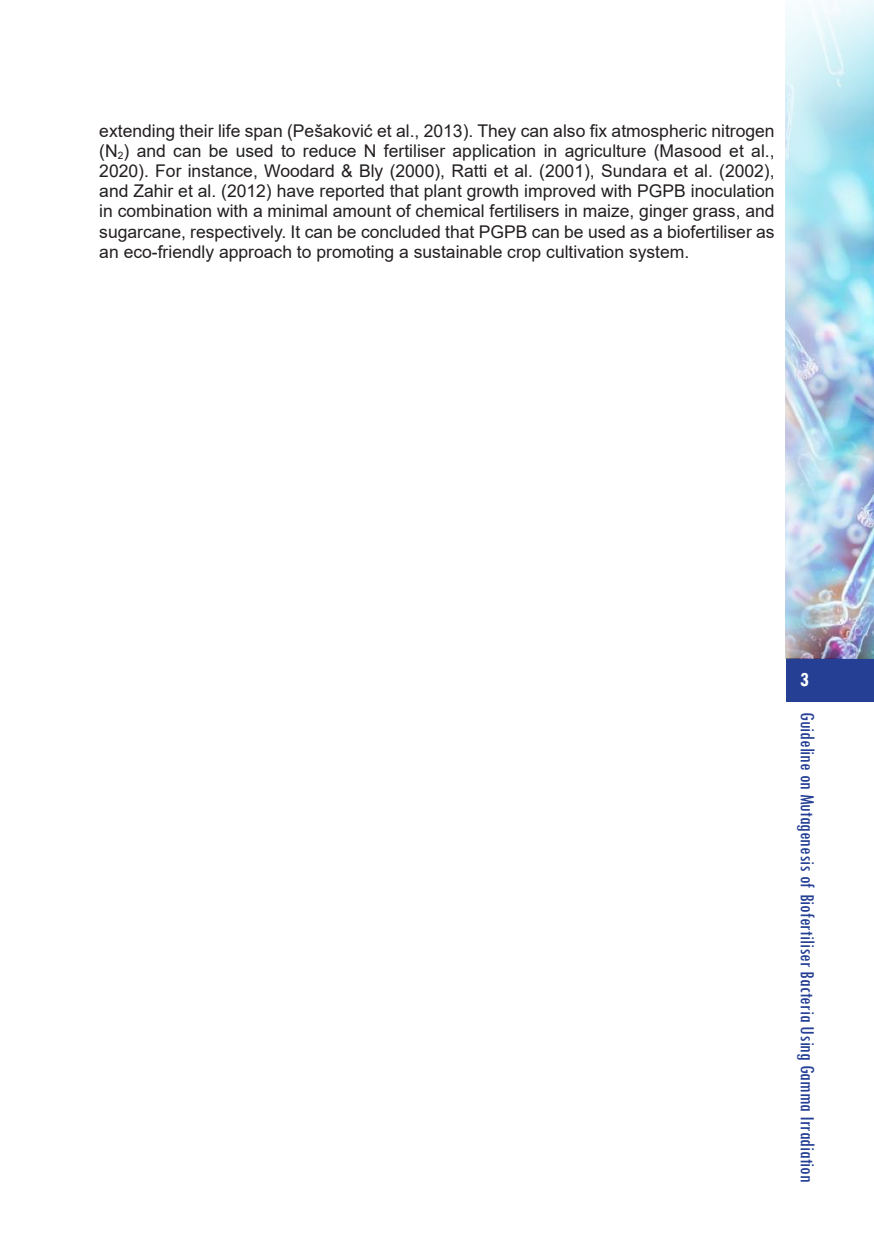
<style>
.page{position:relative;width:874px;height:1241px;background:#fff}
.page>*{position:absolute;margin:0;border:0;box-sizing:border-box;transform-origin:0 0}
.t1{font:condensed 21px "Tw Cen";color:#243f94}
.t2{font:700 condensed 21px "Tw Cen";color:#fff}
.t3{font:17.5px/20.1px "Arial";color:#231f20;text-align:justify}
</style>
<div class="page">
<div style="left:785px;top:658px;width:88px;height:43px;background:#243f94"></div>
<img style="left:785px;top:0;width:88px;height:658px">
<p class="t3" style="left:99px;top:120px;width:676px">extending their life span (Pešaković et al., 2013). They can also fix atmospheric nitrogen (N<sub>2</sub>) and can be used to reduce N fertiliser application in agriculture (Masood et al., 2020). For instance, Woodard &amp; Bly (2000), Ratti et al. (2001), Sundara et al. (2002), and Zahir et al. (2012) have reported that plant growth improved with PGPB inoculation in combination with a minimal amount of chemical fertilisers in maize, ginger grass, and sugarcane, respectively. It can be concluded that PGPB can be used as a biofertiliser as an eco-friendly approach to promoting a sustainable crop cultivation system.</p>
<p class="t2" style="left:799px;top:666px;width:11px">3</p>
<p class="t1" style="left:819px;top:711px;width:472px;rotate:90deg">Guideline on Mutagenesis of Biofertiliser Bacteria Using Gamma Irradiation</p>
</div>
